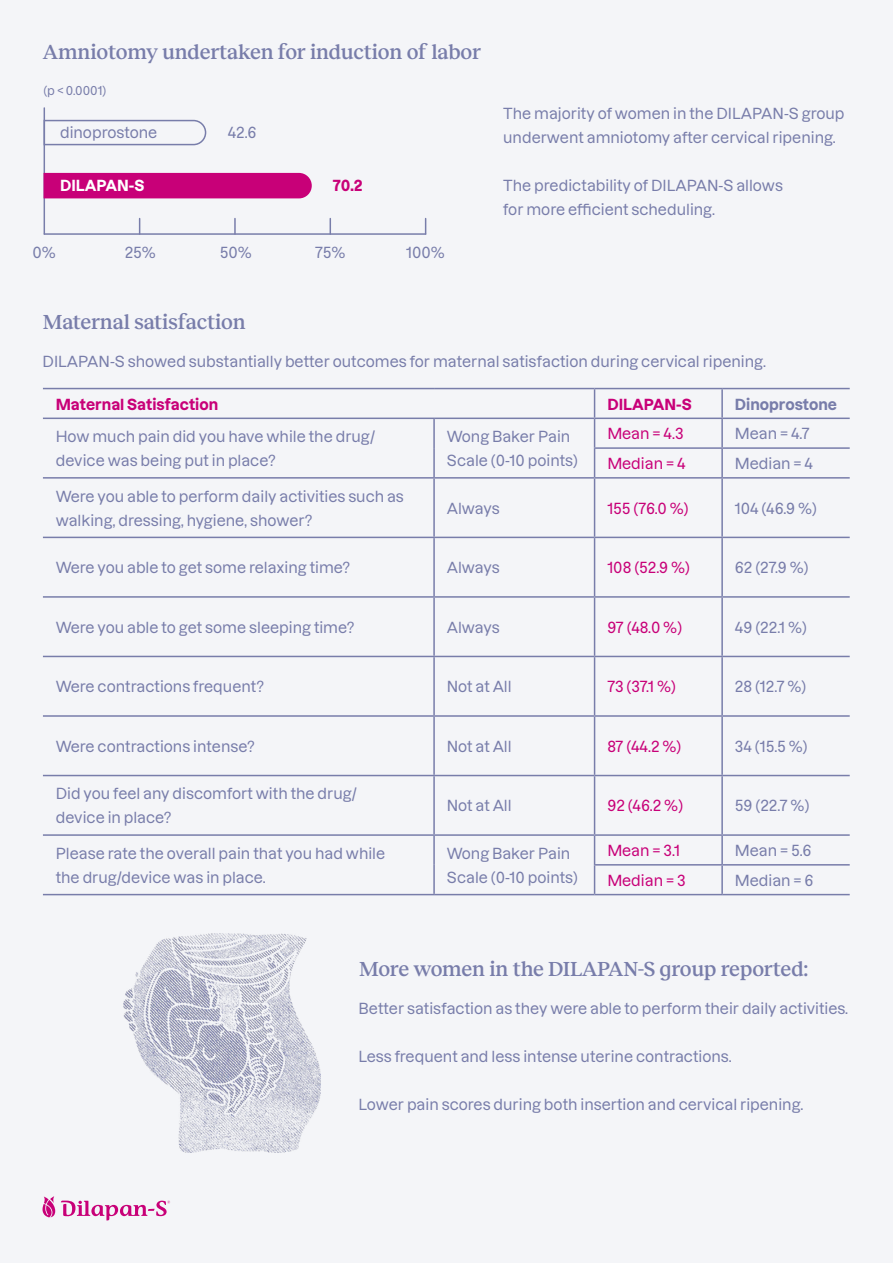
<style>
.page{position:relative;width:893px;height:1263px;background:#f4f5f8}
.page>*{position:absolute;margin:0;border:0;box-sizing:border-box;transform-origin:0 0}
.t1{font:500 21px "Reckless";letter-spacing:-.015em;color:#787daa}
.t2{font:500 15px/24px "Dazzed";color:#787daa}
.t3{font:500 15px "Dazzed";color:#c80078}
.t4{font:700 15px "Dazzed";color:#c80078}
.t5{font:700 15px "Dazzed";color:#787daa}
.t6{font:700 15px "Dazzed";color:#fff}
.t7{font:500 12px "Dazzed";color:#787daa}
</style>
<div class="page">
<svg style="left:61px;top:1200px;width:109px;height:20px"></svg>
<svg style="left:43px;top:1196px;width:12px;height:21px"></svg>
<img style="left:123px;top:933px;width:198px;height:219px">
<svg style="left:425px;top:219px;width:1px;height:14px"></svg>
<hr style="left:44px;top:108px;width:1px;height:126px;background:#787daa">
<svg style="left:330px;top:219px;width:1px;height:14px"></svg>
<svg style="left:234px;top:219px;width:2px;height:14px"></svg>
<svg style="left:139px;top:219px;width:1px;height:14px"></svg>
<hr style="left:44px;top:233px;width:382px;height:2px;background:#787daa">
<div style="left:44px;top:173px;width:268px;height:25px;background:#c80078"></div>
<svg style="left:43px;top:119px;width:164px;height:27px"></svg>
<hr style="left:43px;top:388px;width:391px;height:1px;background:#787daa">
<hr style="left:434px;top:388px;width:161px;height:1px;background:#787daa">
<hr style="left:595px;top:388px;width:127px;height:1px;background:#787daa">
<hr style="left:722px;top:388px;width:128px;height:1px;background:#787daa">
<hr style="left:721px;top:389px;width:2px;height:29px;background:#787daa">
<hr style="left:43px;top:418px;width:391px;height:1px;background:#787daa">
<hr style="left:434px;top:418px;width:161px;height:1px;background:#787daa">
<hr style="left:433px;top:419px;width:2px;height:29px;background:#787daa">
<hr style="left:595px;top:418px;width:127px;height:1px;background:#787daa">
<hr style="left:722px;top:418px;width:128px;height:1px;background:#787daa">
<hr style="left:721px;top:419px;width:2px;height:28px;background:#787daa">
<hr style="left:433px;top:448px;width:2px;height:29px;background:#787daa">
<hr style="left:594px;top:447px;width:128px;height:2px;background:#787daa">
<svg style="left:594px;top:389px;width:1px;height:88px"></svg>
<hr style="left:722px;top:447px;width:128px;height:2px;background:#787daa">
<hr style="left:721px;top:449px;width:2px;height:28px;background:#787daa">
<hr style="left:43px;top:477px;width:391px;height:2px;background:#787daa">
<hr style="left:434px;top:477px;width:161px;height:2px;background:#787daa">
<hr style="left:433px;top:479px;width:2px;height:58px;background:#787daa">
<hr style="left:595px;top:477px;width:127px;height:2px;background:#787daa">
<hr style="left:594px;top:479px;width:1px;height:58px;background:#787daa">
<hr style="left:722px;top:477px;width:128px;height:2px;background:#787daa">
<hr style="left:721px;top:479px;width:2px;height:58px;background:#787daa">
<hr style="left:43px;top:537px;width:391px;height:1px;background:#787daa">
<hr style="left:434px;top:537px;width:161px;height:1px;background:#787daa">
<hr style="left:433px;top:538px;width:2px;height:58px;background:#787daa">
<hr style="left:595px;top:537px;width:127px;height:1px;background:#787daa">
<hr style="left:594px;top:538px;width:1px;height:58px;background:#787daa">
<hr style="left:722px;top:537px;width:128px;height:1px;background:#787daa">
<hr style="left:721px;top:538px;width:2px;height:58px;background:#787daa">
<hr style="left:43px;top:596px;width:391px;height:2px;background:#787daa">
<hr style="left:434px;top:596px;width:161px;height:2px;background:#787daa">
<hr style="left:433px;top:598px;width:2px;height:58px;background:#787daa">
<hr style="left:595px;top:596px;width:127px;height:2px;background:#787daa">
<hr style="left:594px;top:598px;width:1px;height:58px;background:#787daa">
<hr style="left:722px;top:596px;width:128px;height:2px;background:#787daa">
<hr style="left:721px;top:598px;width:2px;height:58px;background:#787daa">
<hr style="left:43px;top:656px;width:391px;height:1px;background:#787daa">
<hr style="left:434px;top:656px;width:161px;height:1px;background:#787daa">
<hr style="left:433px;top:657px;width:2px;height:58px;background:#787daa">
<hr style="left:595px;top:656px;width:127px;height:1px;background:#787daa">
<hr style="left:594px;top:657px;width:1px;height:58px;background:#787daa">
<hr style="left:722px;top:656px;width:128px;height:1px;background:#787daa">
<hr style="left:721px;top:657px;width:2px;height:58px;background:#787daa">
<hr style="left:43px;top:715px;width:391px;height:2px;background:#787daa">
<hr style="left:434px;top:715px;width:161px;height:2px;background:#787daa">
<hr style="left:433px;top:717px;width:2px;height:58px;background:#787daa">
<hr style="left:595px;top:715px;width:127px;height:2px;background:#787daa">
<hr style="left:594px;top:717px;width:1px;height:58px;background:#787daa">
<hr style="left:722px;top:715px;width:128px;height:2px;background:#787daa">
<hr style="left:721px;top:717px;width:2px;height:58px;background:#787daa">
<hr style="left:43px;top:775px;width:391px;height:1px;background:#787daa">
<hr style="left:434px;top:775px;width:161px;height:1px;background:#787daa">
<hr style="left:433px;top:776px;width:2px;height:58px;background:#787daa">
<hr style="left:595px;top:775px;width:127px;height:1px;background:#787daa">
<hr style="left:594px;top:776px;width:1px;height:58px;background:#787daa">
<hr style="left:722px;top:775px;width:128px;height:1px;background:#787daa">
<hr style="left:721px;top:776px;width:2px;height:58px;background:#787daa">
<hr style="left:43px;top:834px;width:391px;height:2px;background:#787daa">
<hr style="left:434px;top:834px;width:161px;height:2px;background:#787daa">
<hr style="left:433px;top:836px;width:2px;height:29px;background:#787daa">
<hr style="left:595px;top:834px;width:127px;height:2px;background:#787daa">
<hr style="left:722px;top:834px;width:128px;height:2px;background:#787daa">
<hr style="left:721px;top:836px;width:2px;height:28px;background:#787daa">
<hr style="left:433px;top:865px;width:2px;height:29px;background:#787daa">
<hr style="left:594px;top:864px;width:128px;height:1px;background:#787daa">
<svg style="left:594px;top:836px;width:1px;height:58px"></svg>
<hr style="left:722px;top:864px;width:128px;height:1px;background:#787daa">
<hr style="left:721px;top:865px;width:2px;height:29px;background:#787daa">
<hr style="left:43px;top:894px;width:391px;height:1px;background:#787daa">
<hr style="left:434px;top:894px;width:161px;height:1px;background:#787daa">
<hr style="left:595px;top:894px;width:127px;height:1px;background:#787daa">
<hr style="left:722px;top:894px;width:128px;height:1px;background:#787daa">
<h1 class="t1" style="left:43px;top:37px;width:440px">Amniotomy undertaken for induction of labor</h1>
<p class="t7" style="left:44px;top:81px;width:64px">(p &lt; 0.0001)</p>
<p class="t2" style="left:60px;top:118px;width:99px">dinoprostone</p>
<p class="t6" style="left:60px;top:173px;width:86px">DILAPAN‑S</p>
<p class="t2" style="left:228px;top:118px;width:30px">42.6</p>
<p class="t4" style="left:333px;top:173px;width:32px">70.2</p>
<p class="t2" style="left:33px;top:238px;width:25px">0%</p>
<p class="t2" style="left:125px;top:238px;width:33px">25%</p>
<p class="t2" style="left:220px;top:238px;width:34px">50%</p>
<p class="t2" style="left:315px;top:238px;width:32px">75%</p>
<p class="t2" style="left:406px;top:238px;width:40px">100%</p>
<h1 class="t1" style="left:43px;top:306px;width:204px">Maternal satisfaction</h1>
<p class="t2" style="left:503px;top:100px;width:343px">The majority of women in the DILAPAN-S group underwent amniotomy after cervical ripening.</p>
<p class="t2" style="left:503px;top:172px;width:281px">The predictability of DILAPAN-S allows for more efficient scheduling.</p>
<p class="t2" style="left:43px;top:347px;width:725px">DILAPAN-S showed substantially better outcomes for maternal satisfaction during cervical ripening.</p>
<p class="t4" style="left:56px;top:392px;width:164px">Maternal Satisfaction</p>
<p class="t4" style="left:607px;top:392px;width:86px">DILAPAN-S</p>
<p class="t5" style="left:735px;top:392px;width:104px">Dinoprostone</p>
<p class="t2" style="left:56px;top:423px;width:321px">How much pain did you have while the drug/ device was being put in place?</p>
<p class="t2" style="left:447px;top:423px;width:132px">Wong Baker Pain<br>Scale (0-10 points)</p>
<p class="t3" style="left:607px;top:421px;width:78px">Mean = 4.3</p>
<p class="t2" style="left:735px;top:420px;width:76px">Mean = 4.7</p>
<p class="t3" style="left:607px;top:451px;width:80px">Median = 4</p>
<p class="t2" style="left:735px;top:450px;width:80px">Median = 4</p>
<p class="t2" style="left:56px;top:482px;width:350px">Were you able to perform daily activities such as walking, dressing, hygiene, shower?</p>
<p class="t2" style="left:447px;top:494px;width:54px">Always</p>
<p class="t3" style="left:607px;top:496px;width:83px">155 (76.0 %)</p>
<p class="t2" style="left:735px;top:494px;width:84px">104 (46.9 %)</p>
<p class="t2" style="left:56px;top:554px;width:296px">Were you able to get some relaxing time?</p>
<p class="t2" style="left:447px;top:554px;width:54px">Always</p>
<p class="t3" style="left:607px;top:555px;width:84px">108 (52.9 %)</p>
<p class="t2" style="left:735px;top:554px;width:75px">62 (27.9 %)</p>
<p class="t2" style="left:56px;top:613px;width:300px">Were you able to get some sleeping time?</p>
<p class="t2" style="left:447px;top:613px;width:54px">Always</p>
<p class="t3" style="left:607px;top:615px;width:76px">97 (48.0 %)</p>
<p class="t2" style="left:735px;top:613px;width:74px">49 (22.1 %)</p>
<p class="t2" style="left:56px;top:673px;width:210px">Were contractions frequent?</p>
<p class="t2" style="left:447px;top:673px;width:66px">Not at All</p>
<p class="t3" style="left:607px;top:674px;width:70px">73 (37.1 %)</p>
<p class="t2" style="left:735px;top:673px;width:73px">28 (12.7 %)</p>
<p class="t2" style="left:56px;top:732px;width:200px">Were contractions intense?</p>
<p class="t2" style="left:447px;top:732px;width:66px">Not at All</p>
<p class="t3" style="left:607px;top:734px;width:76px">87 (44.2 %)</p>
<p class="t2" style="left:735px;top:732px;width:74px">34 (15.5 %)</p>
<p class="t2" style="left:56px;top:780px;width:303px">Did you feel any discomfort with the drug/ device in place?</p>
<p class="t2" style="left:447px;top:792px;width:66px">Not at All</p>
<p class="t3" style="left:607px;top:794px;width:77px">92 (46.2 %)</p>
<p class="t2" style="left:735px;top:792px;width:76px">59 (22.7 %)</p>
<p class="t2" style="left:56px;top:840px;width:331px">Please rate the overall pain that you had while the drug/device was in place.</p>
<p class="t2" style="left:447px;top:840px;width:132px">Wong Baker Pain<br>Scale (0-10 points)</p>
<p class="t3" style="left:607px;top:838px;width:74px">Mean = 3.1</p>
<p class="t2" style="left:735px;top:837px;width:78px">Mean = 5.6</p>
<p class="t3" style="left:607px;top:868px;width:80px">Median = 3</p>
<p class="t2" style="left:735px;top:866px;width:80px">Median = 6</p>
<h1 class="t1" style="left:359px;top:954px;width:450px">More women in the DILAPAN-S group reported:</h1>
<p class="t2" style="left:359px;top:995px;width:491px">Better satisfaction as they were able to perform their daily activities.</p>
<p class="t2" style="left:359px;top:1043px;width:374px">Less frequent and less intense uterine contractions.</p>
<p class="t2" style="left:359px;top:1091px;width:446px">Lower pain scores during both insertion and cervical ripening.</p>
</div>
